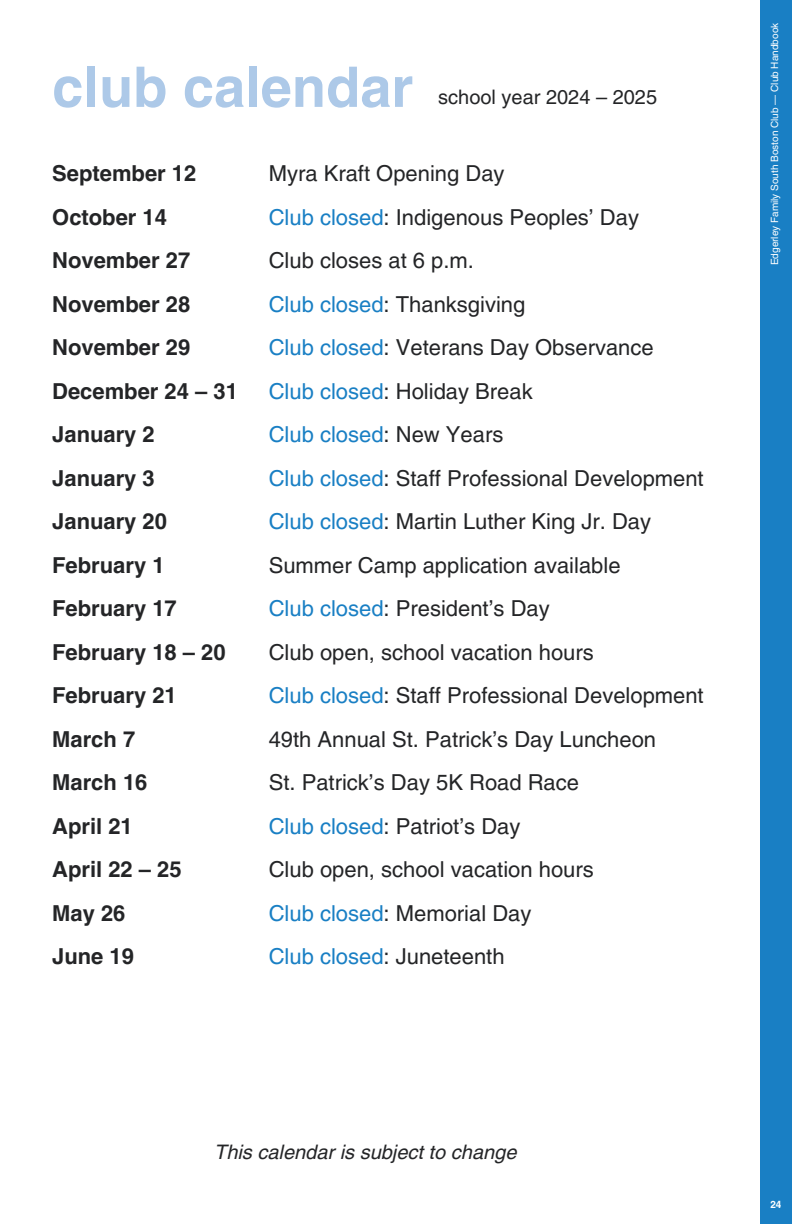
<style>
.page{position:relative;width:792px;height:1224px;background:#fff}
.page>*{position:absolute;margin:0;border:0;box-sizing:border-box;transform-origin:0 0}
.t1{font:700 56px "Helvetica LT Pro";color:#adc9e8}
.t2{font:22px/43.6px "Helvetica LT Pro";color:#242527}
.t3{font:700 22px/43.6px "Helvetica LT Pro";color:#242527}
.t4{font:italic 20px "Helvetica LT Pro";color:#242527}
.t5{font:20px "Helvetica LT Pro";color:#242527}
.t6{font:10px "Helvetica LT Pro";color:#fff}
.t7{font:700 10px "Helvetica LT Pro";color:#fff}
.s1{color:#197fc4}
</style>
<div class="page">
<div style="left:760px;top:0;width:32px;height:1224px;background:#197fc4"></div>
<h1 class="t1" style="left:52px;top:67px;width:362px">club calendar</h1>
<h3 class="t5" style="left:438px;top:89px;width:220px">school year 2024 – 2025</h3>
<h2 class="t3" style="left:52px;top:154px;width:187px">September 12<br>October 14<br>November 27<br>November 28<br>November 29<br>December 24 – 31<br>January 2<br>January 3<br>January 20<br>February 1<br>February 17<br>February 18 – 20<br>February 21<br>March 7<br>March 16<br>April 21<br>April 22 – 25<br>May 26<br>June 19</h2>
<h3 class="t2" style="left:269px;top:154px;width:437px">Myra Kraft Opening Day<br><span class="s1">Club closed</span>: Indigenous Peoples’ Day<br>Club closes at 6 p.m.<br><span class="s1">Club closed</span>: Thanksgiving<br><span class="s1">Club closed</span>: Veterans Day Observance<br><span class="s1">Club closed</span>: Holiday Break<br><span class="s1">Club closed</span>: New Years<br><span class="s1">Club closed</span>: Staff Professional Development<br><span class="s1">Club closed</span>: Martin Luther King Jr. Day<br>Summer Camp application available<br><span class="s1">Club closed</span>: President’s Day<br>Club open, school vacation hours<br><span class="s1">Club closed</span>: Staff Professional Development<br>49th Annual St. Patrick’s Day Luncheon<br>St. Patrick’s Day 5K Road Race<br><span class="s1">Club closed</span>: Patriot’s Day<br>Club open, school vacation hours<br><span class="s1">Club closed</span>: Memorial Day<br><span class="s1">Club closed</span>: Juneteenth</h3>
<p class="t6" style="left:771px;top:265px;width:244px;rotate:-90deg">Edgerley Family South Boston Club — Club Handbook</p>
<h3 class="t4" style="left:214px;top:1145px;width:304px">This calendar is subject to change</h3>
<p class="t7" style="left:770px;top:1201px;width:13px">24</p>
</div>
